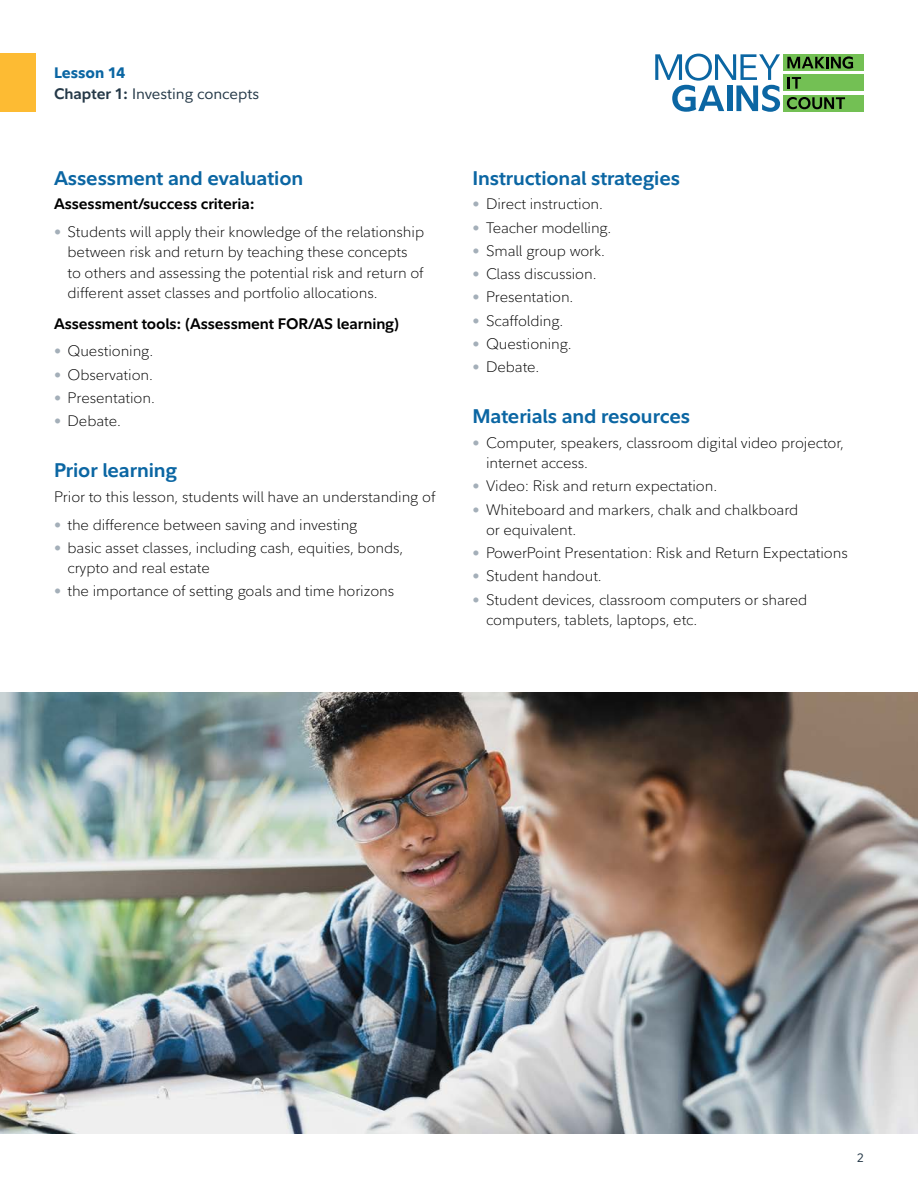
<style>
.page{position:relative;width:918px;height:1188px;background:#fff}
.page>*{position:absolute;margin:0;border:0;box-sizing:border-box;transform-origin:0 0}
.t1{font:700 19.5px "Fidelity Sans";letter-spacing:-.005em;color:#0b66a3}
.t2{font:300 15px/20.2px "Fidelity Sans";letter-spacing:-.005em;color:#000}
.t3{font:700 15px "Fidelity Sans";letter-spacing:-.005em;color:#000}
.t4{font:15px/21px "Fidelity Sans";color:#253948}
.t5{font:12px "Fidelity Sans";color:#253948}
.s1{font-weight:800;color:#0b66a3}
.s2{font-weight:700}
.s3{font-weight:400;font-size:14.25px;color:#a4afb9}
</style>
<div class="page">
<div style="left:784px;top:54px;width:80px;height:16px;background:#73c054"></div>
<div style="left:784px;top:75px;width:80px;height:16px;background:#73c054"></div>
<div style="left:784px;top:95px;width:80px;height:16px;background:#73c054"></div>
<svg style="left:787px;top:56px;width:66px;height:13px"></svg>
<svg style="left:787px;top:77px;width:14px;height:12px"></svg>
<svg style="left:787px;top:97px;width:58px;height:12px"></svg>
<svg style="left:655px;top:54px;width:125px;height:58px"></svg>
<div style="left:0;top:54px;width:36px;height:58px;background:#fdbb33"></div>
<img style="left:0;top:692px;width:918px;height:442px">
<p class="t4" style="left:54px;top:62px;width:207px"><span class="s1">Lesson 14<br></span><span class="s2">Chapter 1:</span> Investing concepts</p>
<h1 class="t1" style="left:54px;top:165px;width:251px">Assessment and evaluation</h1>
<p class="t3" style="left:54px;top:194px;width:202px">Assessment/success criteria:</p>
<p class="t2" style="left:68px;top:222px;width:358px;text-indent:-14px"><span class="s3">•</span> Students will apply their knowledge of the relationship between risk and return by teaching these concepts to others and assessing the potential risk and return of different asset classes and portfolio allocations.</p>
<p class="t3" style="left:54px;top:313px;width:347px">Assessment tools: (Assessment FOR/AS learning)</p>
<p class="t2" style="left:54px;top:341px;width:101px"><span class="s3">•</span> Questioning.</p>
<p class="t2" style="left:54px;top:364px;width:101px"><span class="s3">•</span> Observation.</p>
<p class="t2" style="left:54px;top:388px;width:102px"><span class="s3">•</span> Presentation.</p>
<p class="t2" style="left:54px;top:411px;width:69px"><span class="s3">•</span> Debate.</p>
<h1 class="t1" style="left:54px;top:457px;width:125px">Prior learning</h1>
<p class="t2" style="left:54px;top:487px;width:383px">Prior to this lesson, students will have an understanding of</p>
<p class="t2" style="left:54px;top:514px;width:305px"><span class="s3">•</span> the difference between saving and investing</p>
<p class="t2" style="left:68px;top:538px;width:337px;text-indent:-14px"><span class="s3">•</span> basic asset classes, including cash, equities, bonds, crypto and real estate</p>
<p class="t2" style="left:54px;top:581px;width:342px"><span class="s3">•</span> the importance of setting goals and time horizons</p>
<h1 class="t1" style="left:472px;top:165px;width:209px">Instructional strategies</h1>
<p class="t2" style="left:472px;top:194px;width:132px"><span class="s3">•</span> Direct instruction.</p>
<p class="t2" style="left:472px;top:217px;width:140px"><span class="s3">•</span> Teacher modelling.</p>
<p class="t2" style="left:472px;top:241px;width:134px"><span class="s3">•</span> Small group work.</p>
<p class="t2" style="left:472px;top:264px;width:126px"><span class="s3">•</span> Class discussion.</p>
<p class="t2" style="left:472px;top:287px;width:102px"><span class="s3">•</span> Presentation.</p>
<p class="t2" style="left:472px;top:310px;width:92px"><span class="s3">•</span> Scaffolding.</p>
<p class="t2" style="left:472px;top:334px;width:101px"><span class="s3">•</span> Questioning.</p>
<p class="t2" style="left:472px;top:357px;width:69px"><span class="s3">•</span> Debate.</p>
<h1 class="t1" style="left:472px;top:403px;width:219px">Materials and resources</h1>
<p class="t2" style="left:486px;top:433px;width:360px;text-indent:-14px"><span class="s3">•</span> Computer, speakers, classroom digital video projector, internet access.</p>
<p class="t2" style="left:472px;top:476px;width:246px"><span class="s3">•</span> Video: Risk and return expectation.</p>
<p class="t2" style="left:486px;top:499px;width:314px;text-indent:-14px"><span class="s3">•</span> Whiteboard and markers, chalk and chalkboard or equivalent.</p>
<p class="t2" style="left:472px;top:543px;width:377px"><span class="s3">•</span> PowerPoint Presentation: Risk and Return Expectations</p>
<p class="t2" style="left:472px;top:566px;width:131px"><span class="s3">•</span> Student handout.</p>
<p class="t2" style="left:486px;top:589px;width:323px;text-indent:-14px"><span class="s3">•</span> Student devices, classroom computers or shared computers, tablets, laptops, etc.</p>
<p class="t5" style="left:857px;top:1150px;width:8px">2</p>
</div>
